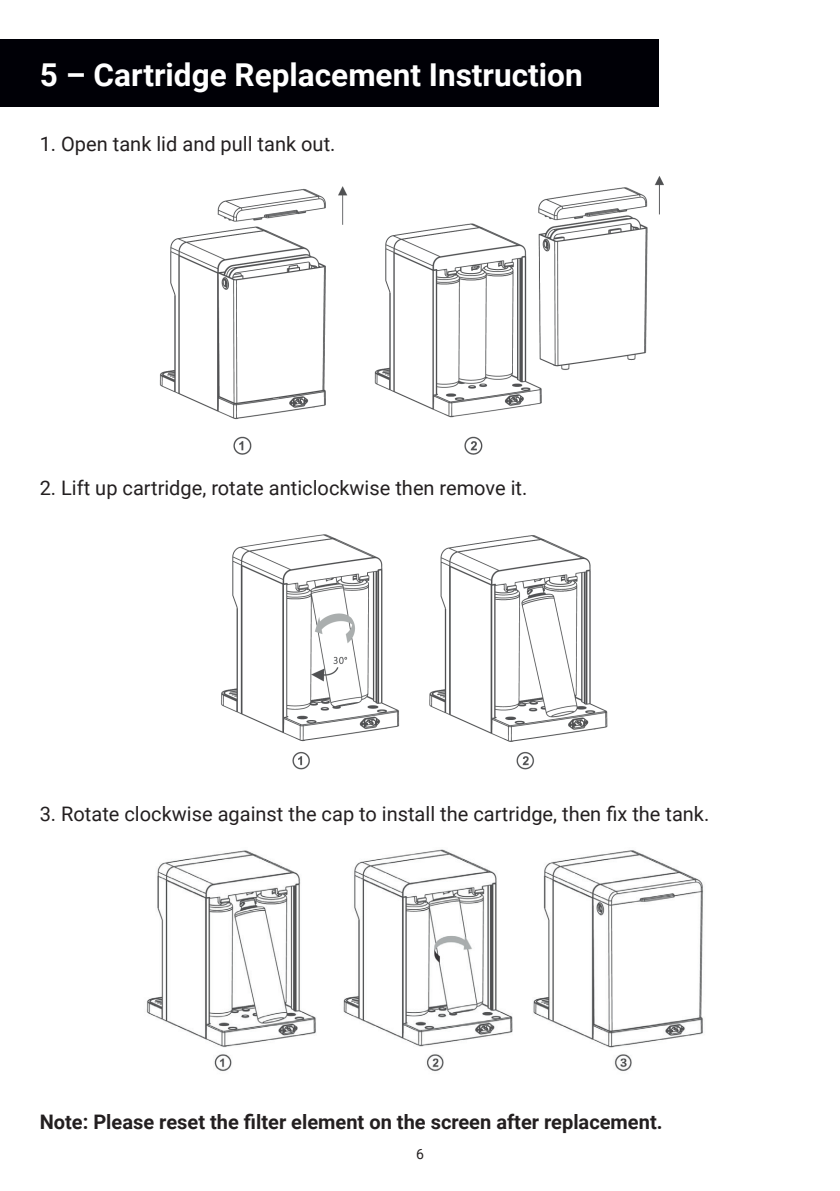
<style>
.page{position:relative;width:840px;height:1191px;background:#fff}
.page>*{position:absolute;margin:0;border:0;box-sizing:border-box;transform-origin:0 0}
.t1{font:700 31.6px "Roboto";color:#fff}
.t2{font:20px "Roboto";color:#231f20}
.t3{font:700 20px "Roboto";color:#231f20}
.t4{font:14px "Roboto";color:#231f20}
</style>
<div class="page">
<div style="left:0;top:40px;width:658px;height:67px;background:#000006"></div>
<img style="left:159px;top:176px;width:505px;height:279px">
<img style="left:221px;top:534px;width:387px;height:236px">
<img style="left:146px;top:849px;width:557px;height:223px">
<h1 class="t1" style="left:40px;top:53px;width:544px">5 – Cartridge Replacement Instruction</h1>
<p class="t2" style="left:40px;top:130px;width:297px">1. Open tank lid and pull tank out.</p>
<p class="t2" style="left:40px;top:474px;width:489px">2. Lift up cartridge, rotate anticlockwise then remove it.</p>
<p class="t2" style="left:40px;top:799px;width:670px">3. Rotate clockwise against the cap to install the cartridge, then fix the tank.</p>
<p class="t3" style="left:40px;top:1107px;width:624px">Note: Please reset the filter element on the screen after replacement.</p>
<p class="t4" style="left:416px;top:1144px;width:9px">6</p>
</div>
